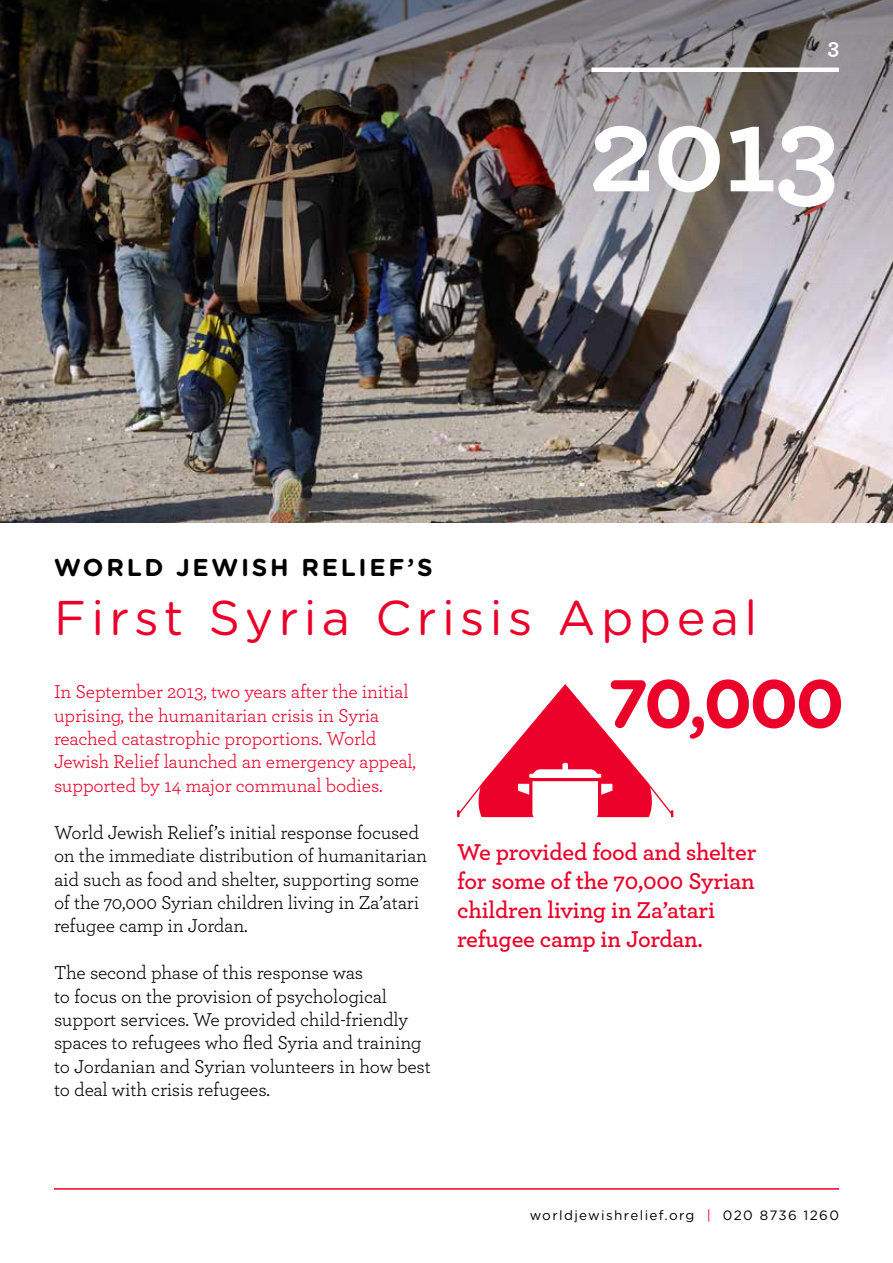
<style>
.page{position:relative;width:893px;height:1263px;background:#fff}
.page>*{position:absolute;margin:0;border:0;box-sizing:border-box;transform-origin:0 0}
.t1{font:700 123px "Archer";color:#fff}
.t2{font:700 67.8px "Gotham Rounded";color:#eb0029}
.t3{font:48.75px "Gotham Rounded";letter-spacing:.11em;color:#eb0029}
.t4{font:700 24.45px "Gotham Rounded";letter-spacing:.11em;color:#000}
.t5{font:600 24px/28.8px "Archer";letter-spacing:-.01em;color:#eb0029}
.t6{font:700 22.5px "Archer";color:#fff}
.t7{font:19.5px/23.4px "Archer";letter-spacing:-.01em;color:#000}
.t8{font:19.5px/23.4px "Archer";letter-spacing:-.01em;color:#eb0029}
.t9{font:13.5px "Gotham Rounded";letter-spacing:.1em;color:#000}
.s1{color:#eb0029}
</style>
<div class="page">
<img style="left:0;top:396px;width:893px;height:126px">
<img style="left:0;top:0;width:893px;height:396px">
<hr style="left:591px;top:68px;width:248px;height:4px;background:#fff">
<hr style="left:54px;top:1188px;width:785px;height:2px;background:#eb0029">
<svg style="left:457px;top:684px;width:216px;height:134px"></svg>
<p class="t6" style="left:828px;top:29px;width:13px">3</p>
<h1 class="t1" style="left:589px;top:53px;width:250px">2013</h1>
<p class="t4" style="left:54px;top:549px;width:380px">WORLD JEWISH RELIEF’S</p>
<h3 class="t3" style="left:54px;top:584px;width:705px">First Syria Crisis Appeal</h3>
<p class="t8" style="left:54px;top:679px;width:364px">In September 2013, two years after the initial uprising, the humanitarian crisis in Syria reached catastrophic proportions. World Jewish Relief launched an emergency appeal, supported by 14 major communal bodies.</p>
<p class="t7" style="left:54px;top:819px;width:375px">World Jewish Relief’s initial response focused on the immediate distribution of humanitarian aid such as food and shelter, supporting some of the 70,000 Syrian children living in Za’atari refugee camp in Jordan.</p>
<p class="t7" style="left:54px;top:960px;width:378px">The second phase of this response was<br>to focus on the provision of psychological support services. We provided child-friendly spaces to refugees who fled Syria and training to Jordanian and Syrian volunteers in how best to deal with crisis refugees.</p>
<h2 class="t2" style="left:606px;top:654px;width:240px">70,000</h2>
<p class="t5" style="left:457px;top:836px;width:301px">We provided food and shelter for some of the 70,000 Syrian children living in Za’atari refugee camp in Jordan.</p>
<p class="t9" style="left:530px;top:1206px;width:311px">worldjewishrelief.org <span class="s1">|</span> 020 8736 1260</p>
</div>
